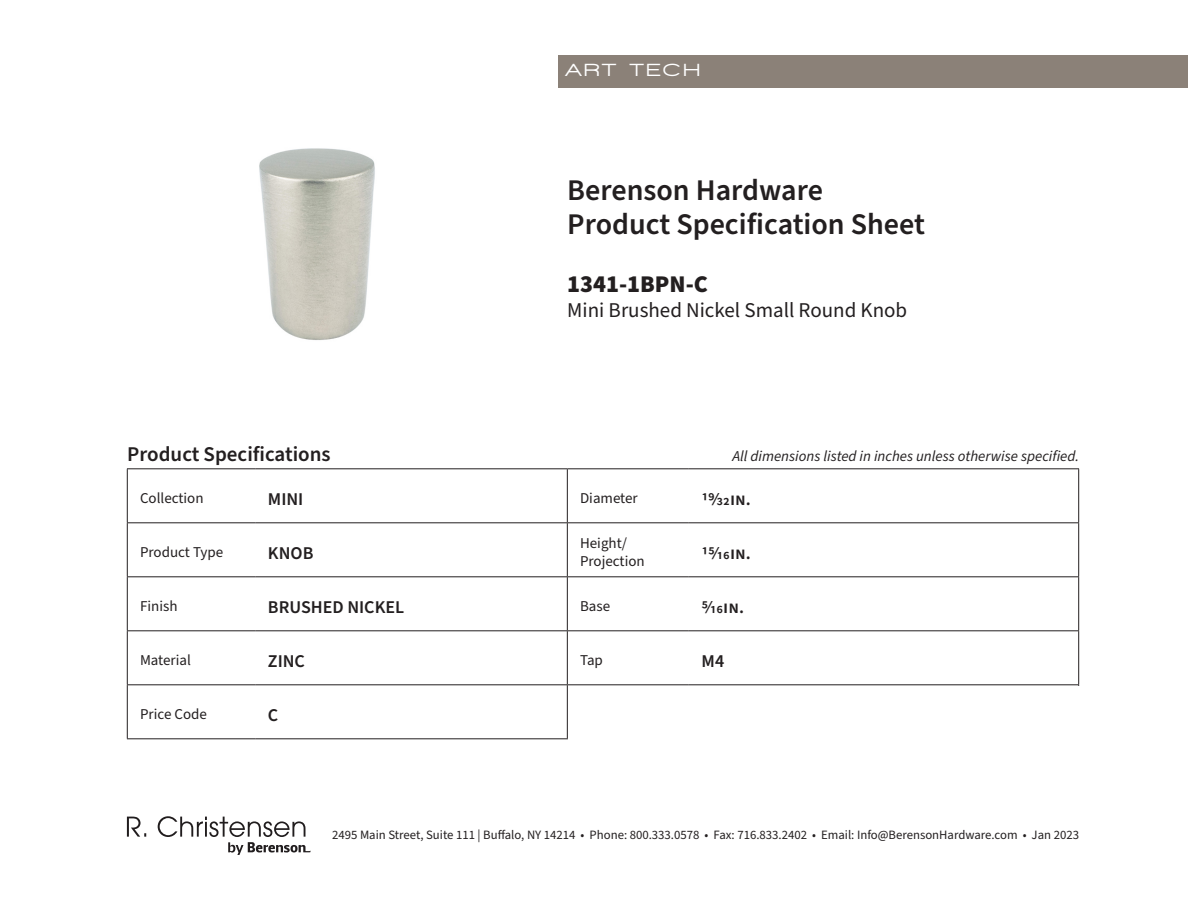
<style>
.page{position:relative;width:1188px;height:918px;background:#fff}
.page>*{position:absolute;margin:0;border:0;box-sizing:border-box;transform-origin:0 0}
.t1{font:600 30px/34.2px "Source Sans Pro";color:#231f20}
.t2{font:900 24px "Source Sans Pro";color:#231f20}
.t3{font:21px "Source Sans Pro";color:#231f20}
.t4{font:600 21px "Source Sans Pro";color:#231f20}
.t5{font:600 18px "Source Sans Pro";color:#231f20}
.t6{font:900 18px "Walkway Expand";letter-spacing:.16em;color:#fff}
.t7{font:15px/18px "Source Sans Pro";color:#231f20}
.t8{font:italic 15px "Source Sans Pro";color:#231f20}
.t9{font:12.75px "Source Sans Pro";color:#231f20}
</style>
<div class="page">
<svg style="left:127px;top:816px;width:183px;height:39px"></svg>
<div style="left:558px;top:55px;width:630px;height:33px;background:#8b8178"></div>
<hr style="left:127px;top:468px;width:128px;height:1px;background:#231f20">
<hr style="left:127px;top:469px;width:1px;height:53px;background:#231f20">
<hr style="left:255px;top:468px;width:312px;height:1px;background:#231f20">
<hr style="left:567px;top:468px;width:122px;height:1px;background:#231f20">
<hr style="left:567px;top:469px;width:1px;height:53px;background:#231f20">
<hr style="left:689px;top:468px;width:390px;height:1px;background:#231f20">
<hr style="left:1078px;top:469px;width:1px;height:53px;background:#231f20">
<hr style="left:127px;top:522px;width:128px;height:1px;background:#231f20">
<hr style="left:127px;top:523px;width:1px;height:53px;background:#231f20">
<hr style="left:255px;top:522px;width:312px;height:1px;background:#231f20">
<hr style="left:567px;top:522px;width:122px;height:1px;background:#231f20">
<hr style="left:567px;top:523px;width:1px;height:53px;background:#231f20">
<hr style="left:689px;top:522px;width:390px;height:1px;background:#231f20">
<hr style="left:1078px;top:523px;width:1px;height:53px;background:#231f20">
<hr style="left:127px;top:576px;width:128px;height:1px;background:#231f20">
<hr style="left:127px;top:577px;width:1px;height:53px;background:#231f20">
<hr style="left:255px;top:576px;width:312px;height:1px;background:#231f20">
<hr style="left:567px;top:576px;width:122px;height:1px;background:#231f20">
<hr style="left:567px;top:577px;width:1px;height:53px;background:#231f20">
<hr style="left:689px;top:576px;width:390px;height:1px;background:#231f20">
<hr style="left:1078px;top:577px;width:1px;height:53px;background:#231f20">
<hr style="left:127px;top:630px;width:128px;height:1px;background:#231f20">
<hr style="left:127px;top:631px;width:1px;height:53px;background:#231f20">
<hr style="left:255px;top:630px;width:312px;height:1px;background:#231f20">
<hr style="left:567px;top:630px;width:122px;height:1px;background:#231f20">
<hr style="left:567px;top:631px;width:1px;height:53px;background:#231f20">
<hr style="left:689px;top:630px;width:390px;height:1px;background:#231f20">
<hr style="left:1078px;top:631px;width:1px;height:53px;background:#231f20">
<hr style="left:127px;top:684px;width:128px;height:1px;background:#231f20">
<hr style="left:127px;top:685px;width:1px;height:53px;background:#231f20">
<hr style="left:255px;top:684px;width:312px;height:1px;background:#231f20">
<hr style="left:127px;top:738px;width:128px;height:1px;background:#231f20">
<hr style="left:255px;top:738px;width:312px;height:1px;background:#231f20">
<hr style="left:567px;top:684px;width:122px;height:1px;background:#231f20">
<hr style="left:567px;top:685px;width:1px;height:53px;background:#231f20">
<hr style="left:689px;top:684px;width:390px;height:1px;background:#231f20">
<hr style="left:1078px;top:685px;width:1px;height:53px;background:#231f20">
<hr style="left:567px;top:738px;width:122px;height:1px;background:#231f20">
<div style="left:569px;top:686px;width:535px;height:70px;background:#fff"></div>
<img style="left:259px;top:148px;width:116px;height:192px">
<h3 class="t6" style="left:566px;top:60px;width:136px">ART TECH</h3>
<p class="t1" style="left:567px;top:174px;width:359px">Berenson Hardware<br>Product Specification Sheet</p>
<p class="t2" style="left:567px;top:268px;width:142px">1341-1BPN-C</p>
<p class="t3" style="left:567px;top:296px;width:341px">Mini Brushed Nickel Small Round Knob</p>
<p class="t4" style="left:127px;top:440px;width:205px">Product Specifications</p>
<p class="t7" style="left:140px;top:490px;width:65px">Collection</p>
<p class="t5" style="left:268px;top:487px;width:37px">MINI</p>
<p class="t7" style="left:580px;top:490px;width:59px">Diameter</p>
<p class="t5" style="left:702px;top:487px;width:51px">19/32in.</p>
<p class="t8" style="left:732px;top:446px;width:348px">All dimensions listed in inches unless otherwise specified.</p>
<p class="t7" style="left:140px;top:544px;width:85px">Product Type</p>
<p class="t5" style="left:268px;top:541px;width:47px">KNOB</p>
<p class="t7" style="left:580px;top:535px;width:66px">Height/<br>Projection</p>
<p class="t5" style="left:702px;top:541px;width:51px">15/16in.</p>
<p class="t7" style="left:140px;top:598px;width:39px">Finish</p>
<p class="t5" style="left:268px;top:595px;width:138px">BRUSHED NICKEL</p>
<p class="t7" style="left:580px;top:598px;width:32px">Base</p>
<p class="t5" style="left:702px;top:595px;width:44px">5/16in.</p>
<p class="t7" style="left:140px;top:652px;width:52px">Material</p>
<p class="t5" style="left:268px;top:649px;width:39px">ZINC</p>
<p class="t7" style="left:580px;top:652px;width:24px">Tap</p>
<p class="t5" style="left:702px;top:649px;width:24px">M4</p>
<p class="t7" style="left:140px;top:706px;width:68px">Price Code</p>
<p class="t5" style="left:268px;top:703px;width:12px">C</p>
<p class="t9" style="left:332px;top:826px;width:748px">2495 Main Street, Suite 111 | Buffalo, NY 14214 • Phone: 800.333.0578 • Fax: 716.833.2402 • Email: Info@BerensonHardware.com • Jan 2023</p>
</div>
